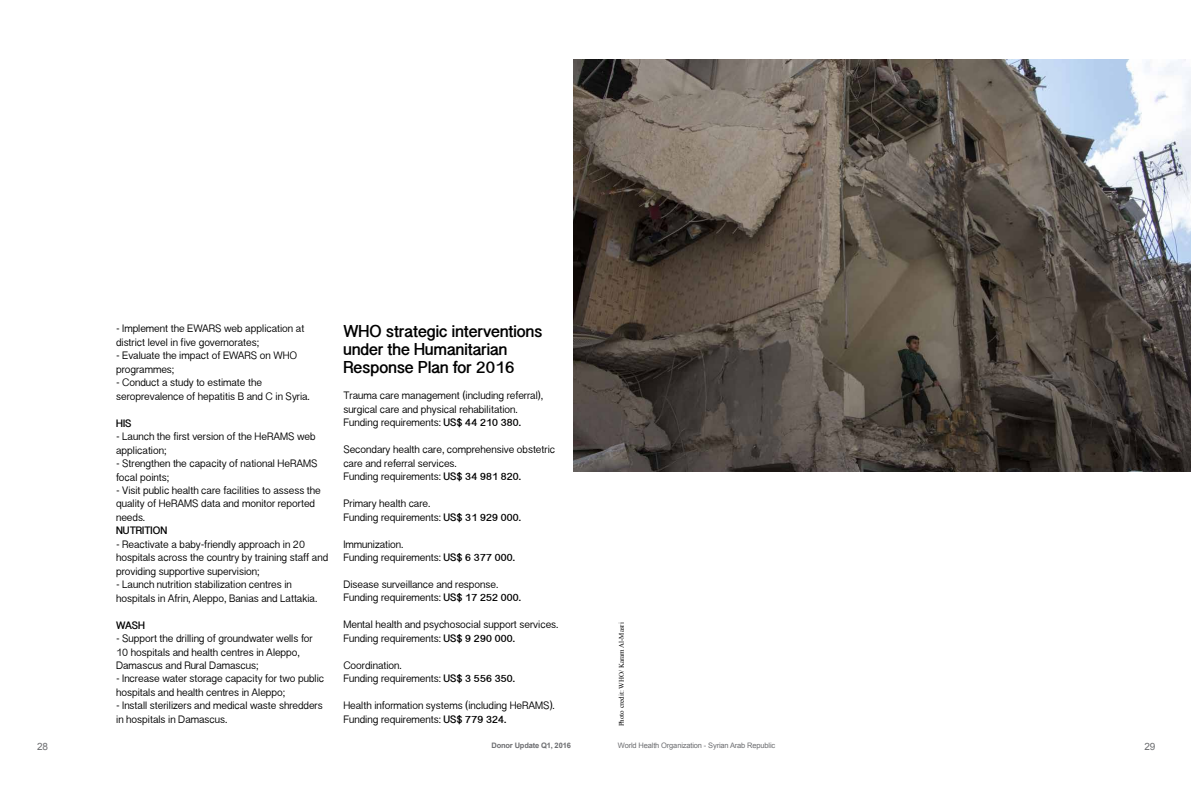
<style>
.page{position:relative;width:1191px;height:786px;background:#fff}
.page>*{position:absolute;margin:0;border:0;box-sizing:border-box;transform-origin:0 0}
.t1{font:700 16px/18px "Kannada Sangam MN";color:#000}
.t2{font:10px/13.4px "Kannada Sangam MN";color:#000}
.t3{font:700 10px "Kannada Sangam MN";color:#000}
.t4{font:10px "Arial";color:#6d6e71}
.t5{font:7.5px "Arial";letter-spacing:-.02em;color:#6d6e71}
.t6{font:700 7.5px "Arial";letter-spacing:-.02em;color:#6d6e71}
.t7{font:7px "Times New Roman";color:#000}
.s1{font-weight:700}
</style>
<div class="page">
<img style="left:573px;top:60px;width:618px;height:411px">
<p class="t2" style="left:116px;top:322px;width:190px">- Implement the EWARS web application at district level in five governorates;</p>
<p class="t2" style="left:116px;top:349px;width:183px">- Evaluate the impact of EWARS on WHO programmes;</p>
<p class="t2" style="left:116px;top:376px;width:195px">- Conduct a study to estimate the seroprevalence of hepatitis B and C in Syria.</p>
<p class="t3" style="left:116px;top:417px;width:17px">HIS</p>
<p class="t2" style="left:116px;top:430px;width:201px">- Launch the first version of the HeRAMS web application;</p>
<p class="t2" style="left:116px;top:456px;width:203px">- Strengthen the capacity of national HeRAMS focal points;</p>
<p class="t2" style="left:116px;top:483px;width:206px">- Visit public health care facilities to assess the quality of HeRAMS data and monitor reported needs.</p>
<p class="t3" style="left:116px;top:525px;width:53px">NUTRITION</p>
<p class="t2" style="left:116px;top:537px;width:213px">- Reactivate a baby-friendly approach in 20 hospitals across the country by training staff and providing supportive supervision;</p>
<p class="t2" style="left:116px;top:577px;width:202px">- Launch nutrition stabilization centres in hospitals in Afrin, Aleppo, Banias and Lattakia.</p>
<p class="t3" style="left:116px;top:619px;width:31px">WASH</p>
<p class="t2" style="left:116px;top:631px;width:198px">- Support the drilling of groundwater wells for<br>10 hospitals and health centres in Aleppo,<br>Damascus and Rural Damascus;</p>
<p class="t2" style="left:116px;top:672px;width:210px">- Increase water storage capacity for two public hospitals and health centres in Aleppo;</p>
<p class="t2" style="left:116px;top:699px;width:208px">- Install sterilizers and medical waste shredders in hospitals in Damascus.</p>
<h1 class="t1" style="left:343px;top:322px;width:200px">WHO strategic interventions under the Humanitarian<br>Response Plan for 2016</h1>
<p class="t2" style="left:343px;top:389px;width:201px">Trauma care management (including referral), surgical care and physical rehabilitation.<br>Funding requirements: <span class="s1">US$ 44 210 380.</span></p>
<p class="t2" style="left:343px;top:443px;width:213px">Secondary health care, comprehensive obstetric care and referral services.<br>Funding requirements: <span class="s1">US$ 34 981 820.</span></p>
<p class="t2" style="left:343px;top:497px;width:179px">Primary health care.<br>Funding requirements: <span class="s1">US$ 31 929 000.</span></p>
<p class="t2" style="left:343px;top:537px;width:173px">Immunization.<br>Funding requirements: <span class="s1">US$ 6 377 000.</span></p>
<p class="t2" style="left:343px;top:577px;width:179px">Disease surveillance and response.<br>Funding requirements: <span class="s1">US$ 17 252 000.</span></p>
<p class="t2" style="left:343px;top:618px;width:216px">Mental health and psychosocial support services.<br>Funding requirements: <span class="s1">US$ 9 290 000.</span></p>
<p class="t2" style="left:343px;top:658px;width:173px">Coordination.<br>Funding requirements: <span class="s1">US$ 3 556 350.</span></p>
<p class="t2" style="left:343px;top:698px;width:213px">Health information systems (including HeRAMS).<br>Funding requirements: <span class="s1">US$ 779 324.</span></p>
<p class="t7" style="left:616px;top:726px;width:106px;rotate:-90deg">Photo credit: WHO/ Karam Al-Masri</p>
<p class="t4" style="left:37px;top:739px;width:12px">28</p>
<p class="t6" style="left:491px;top:740px;width:81px">Donor Update Q1, 2016</p>
<p class="t5" style="left:618px;top:740px;width:159px">World Health Organization - Syrian Arab Republic</p>
<p class="t4" style="left:1144px;top:739px;width:13px">29</p>
</div>
